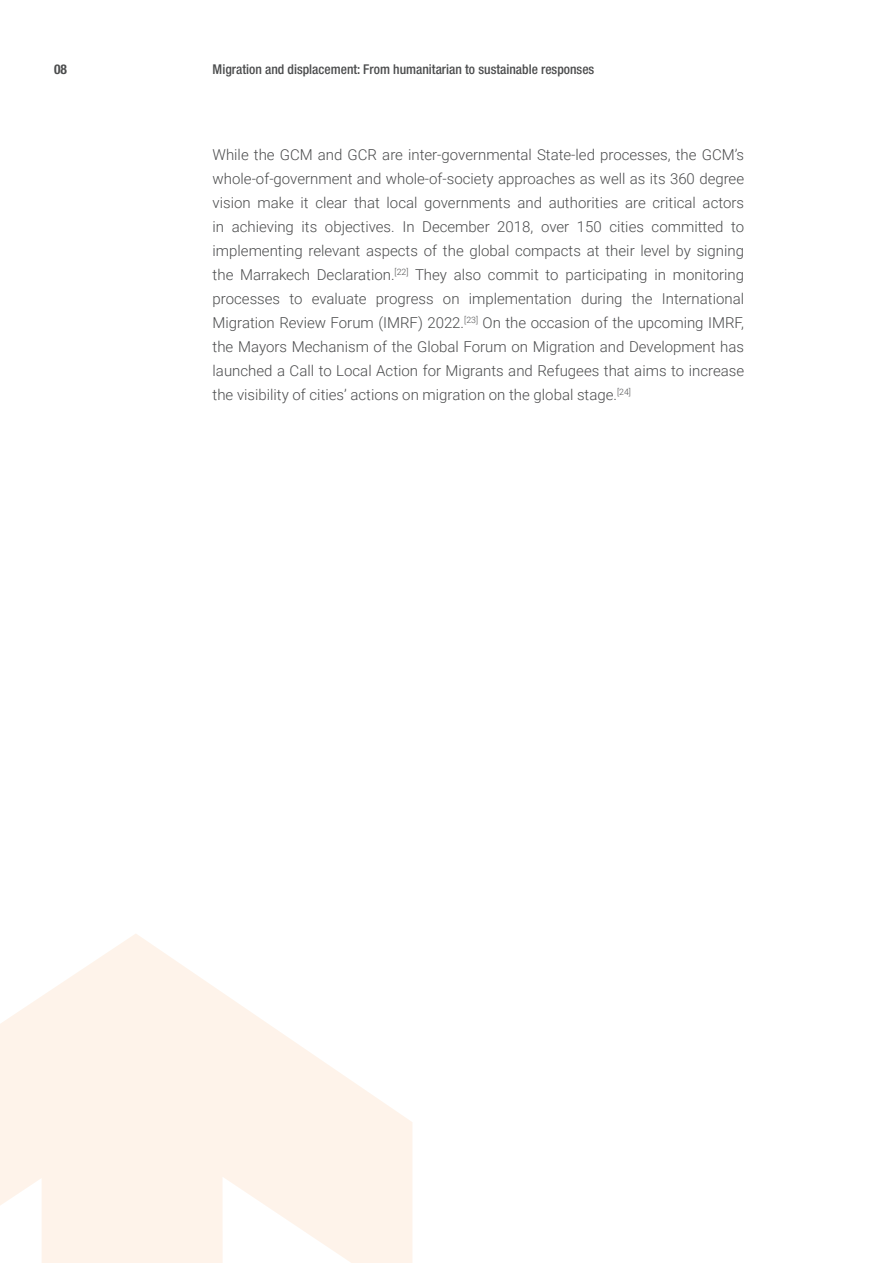
<style>
.page{position:relative;width:893px;height:1263px;background:#fff}
.page>*{position:absolute;margin:0;border:0;box-sizing:border-box;transform-origin:0 0}
.t1{font:300 15px/24px "Roboto";color:#4b4c4d;text-align:justify}
.t2{font:500 condensed 13.5px "Helvetica Neue";color:#4b4c4d}
.t3{font:700 condensed 13.5px "Helvetica Neue";color:#4b4c4d}
</style>
<div class="page">
<svg style="left:0;top:934px;width:412px;height:329px;fill:#fef3ea"></svg>
<p class="t3" style="left:54px;top:61px;width:14px">08</p>
<p class="t2" style="left:213px;top:62px;width:383px">Migration and displacement: From humanitarian to sustainable responses</p>
<p class="t1" style="left:213px;top:142px;width:533px">While the GCM and GCR are inter-governmental State-led processes, the GCM’s whole-of-government and whole-of-society approaches as well as its 360 degree vision make it clear that local governments and authorities are critical actors in achieving its objectives. In December 2018, over 150 cities committed to implementing relevant aspects of the global compacts at their level by signing the Marrakech Declaration.<sup>[22]</sup> They also commit to participating in monitoring processes to evaluate progress on implementation during the International Migration Review Forum (IMRF) 2022.<sup>[23]</sup> On the occasion of the upcoming IMRF, the Mayors Mechanism of the Global Forum on Migration and Development has launched a Call to Local Action for Migrants and Refugees that aims to increase the visibility of cities’ actions on migration on the global stage.<sup>[24]</sup></p>
</div>
